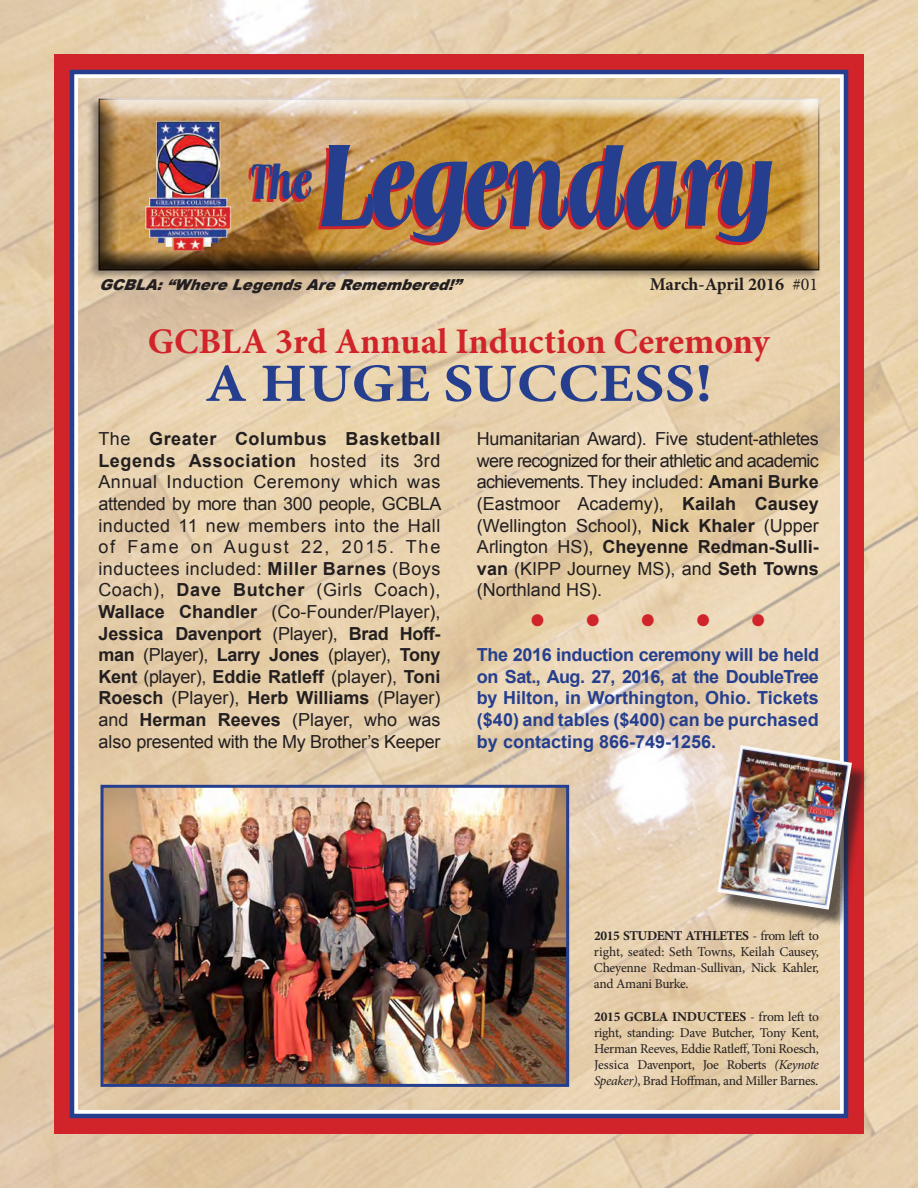
<style>
.page{position:relative;width:918px;height:1188px;background:#fff}
.page>*{position:absolute;margin:0;border:0;box-sizing:border-box;transform-origin:0 0}
.t1{font:700 97.5px "Broach";letter-spacing:-.08em;color:#253f8e}
.t2{font:700 54px "Minion Pro";letter-spacing:.01em;color:#253f8e;scale:1.1 1}
.t3{font:45px "Minion Pro";color:#d1232a}
.t4{font:700 42px "Broach";color:#253f8e}
.t5{font:700 36px "Minion Pro";color:#d1232a}
.t6{font:18px/21.6px "Arial";color:#231f20;text-align:justify}
.t7{font:700 18px/21.6px "Arial";color:#253f8e;text-align:justify}
.t8{font:700 18px "Minion Pro";color:#231f20}
.t9{font:italic 900 15px "Arial";color:#231f20}
.t10{font:13.5px/16.2px "Minion Pro";letter-spacing:-.025em;color:#231f20;text-align:justify}
.s1{font-weight:400}
.s2{font-weight:700}
.s3{font-style:italic}
</style>
<div class="page">
<div style="left:54px;top:54px;width:810px;height:1080px;background:#d1232a"></div>
<div style="left:70px;top:70px;width:778px;height:1048px;background:#fff;border:4px solid #253f8e"></div>
<img style="left:78px;top:78px;width:762px;height:1032px">
<div style="left:87px;top:95px;width:734px;height:186px;background:#231f20;opacity:.45"></div>
<div style="left:98px;top:99px;width:722px;height:174px;background:#231f20;opacity:.95"></div>
<img style="left:146px;top:120px;width:85px;height:131px">
<img style="left:104px;top:789px;width:461px;height:294px">
<div style="left:100px;top:785px;width:469px;height:302px;border:3px solid #253f8e"></div>
<div style="left:720px;top:748px;width:151px;height:180px;background:#231f20;opacity:.7"></div>
<img style="left:717px;top:745px;width:135px;height:165px">
<p class="t4" style="left:248px;top:154px;width:67px">The</p>
<p class="t1" style="left:317px;top:122px;width:459px">Legendary</p>
<p class="t9" style="left:99px;top:274px;width:370px">GCBLA:“WhereLegendsAreRemembered!”</p>
<p class="t8" style="left:650px;top:272px;width:170px">March-April 2016 <span class="s1">#01</span></p>
<p class="t5" style="left:148px;top:316px;width:623px">GCBLA 3rd Annual Induction Ceremony</p>
<p class="t2" style="left:205px;top:346px;width:463px">A HUGE SUCCESS!</p>
<p class="t6" style="left:98px;top:428px;width:344px">The <span class="s2">Greater Columbus Basketball Legends Association</span> hosted its 3rd Annual Induction Ceremony which was attended by more than 300 people, GCBLA inducted 11 new members into the Hall of Fame on August 22, 2015. The inductees included: <span class="s2">Miller Barnes</span> (Boys Coach), <span class="s2">Dave Butcher</span> (Girls Coach), <span class="s2">Wallace Chandler</span> (Co-Founder/Player), <span class="s2">Jessica Davenport</span> (Player), <span class="s2">Brad Hoff&shy;man</span> (Player), <span class="s2">Larry Jones</span> (player), <span class="s2">Tony Kent</span> (player), <span class="s2">Eddie Ratleff</span> (player), <span class="s2">Toni Roesch</span> (Player), <span class="s2">Herb Williams</span> (Player) and <span class="s2">Herman Reeves</span> (Player, who was also presented with the My Brother’s Keeper</p>
<p class="t6" style="left:477px;top:428px;width:344px">Humanitarian Award). Five student-athletes were recognized for their athletic and academic achievements. They included: <span class="s2">Amani Burke </span>(Eastmoor Academy), <span class="s2">Kailah Causey </span>(Wellington School), <span class="s2">Nick Khaler</span> (Upper Arlington HS), <span class="s2">Cheyenne Redman-Sulli&shy;van</span> (KIPP Journey MS), and <span class="s2">Seth Towns </span>(Northland HS).</p>
<p class="t3" style="left:529px;top:586px;width:240px">• • • • •</p>
<p class="t7" style="left:477px;top:645px;width:344px">The 2016 induction ceremony will be held on Sat., Aug. 27, 2016, at the DoubleTree by Hilton, in Worthington, Ohio. Tickets ($40) and tables ($400) can be purchased by contacting 866-749-1256.</p>
<p class="t10" style="left:594px;top:927px;width:227px"><span class="s2">2015 STUDENT ATHLETES</span> - from left to right, seated: Seth Towns, Keilah Causey, Cheyenne Redman-Sullivan, Nick Kahler, and Amani Burke.</p>
<p class="t10" style="left:594px;top:1008px;width:227px"><span class="s2">2015 GCBLA INDUCTEES</span> - from left to right, standing: Dave Butcher, Tony Kent, Herman Reeves, Eddie Ratleff, Toni Roesch, Jessica Davenport, Joe Roberts <span class="s3">(Keynote Speaker)</span>, Brad Hoffman, and Miller Barnes.</p>
</div>
